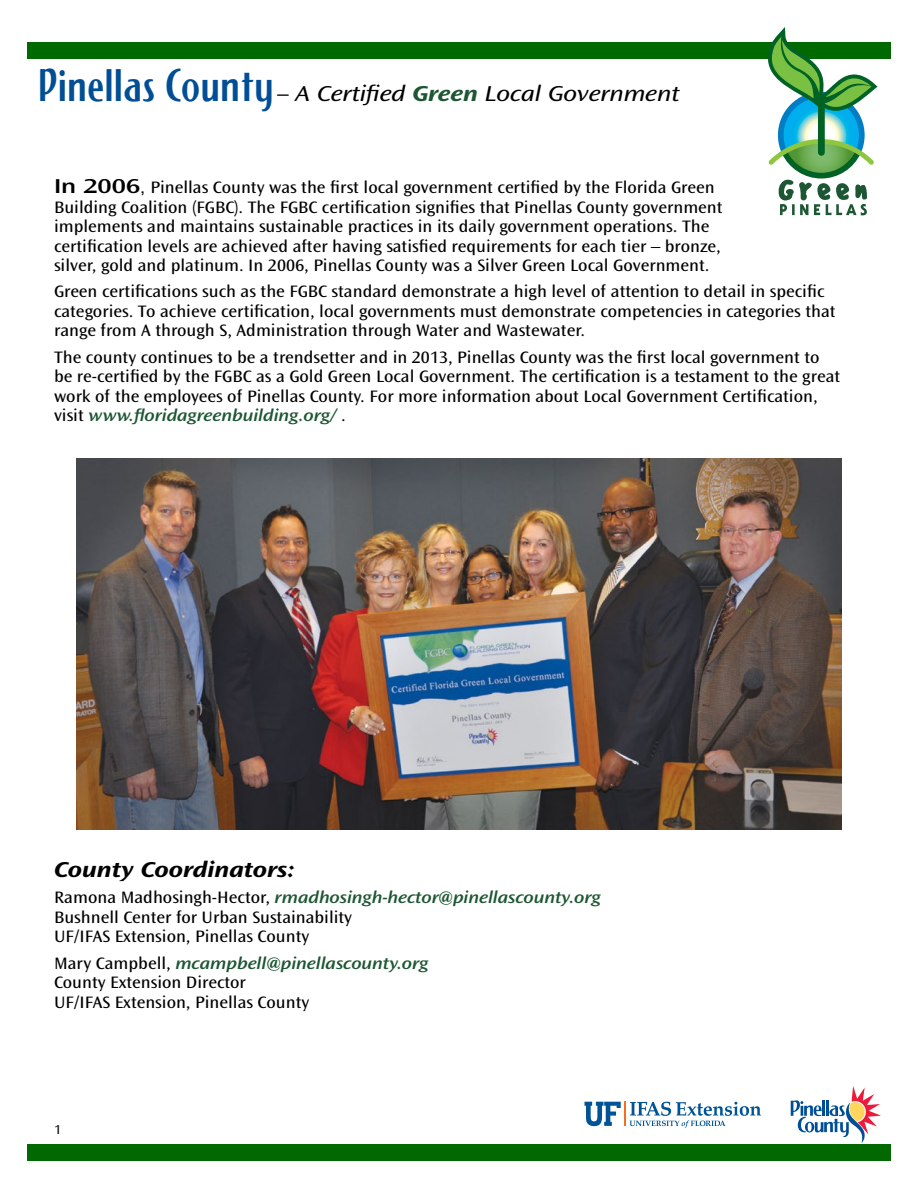
<style>
.page{position:relative;width:918px;height:1188px;background:#fff}
.page>*{position:absolute;margin:0;border:0;box-sizing:border-box;transform-origin:0 0}
.t1{font:italic expanded 22.5px "Ocean Sans Std";color:#000}
.t2{font:italic 700 expanded 22.5px "Ocean Sans Std";color:#000}
.t3{font:17.25px/19.5px "Ocean Sans Std";color:#000;scale:1.07 1}
.t4{font:13.5px "Ocean Sans Std";color:#000}
.s1{font-family:"OPTI Players";font-style:normal;font-stretch:normal;font-size:45px;color:#004e95}
.s2{font-weight:700;color:#1d5632}
.s3{font-weight:600;font-stretch:expanded;font-size:21px}
.s4{font-family:"Arial"}
.s5{font-weight:600;font-style:italic;font-stretch:expanded;color:#1d5632}
</style>
<div class="page">
<div style="left:27px;top:42px;width:864px;height:16px;background:#006900"></div>
<div style="left:27px;top:1145px;width:864px;height:16px;background:#006900"></div>
<img style="left:76px;top:459px;width:766px;height:370px">
<svg style="left:761px;top:27px;width:117px;height:189px"></svg>
<svg style="left:584px;top:1102px;width:177px;height:26px"></svg>
<svg style="left:791px;top:1086px;width:90px;height:57px"></svg>
<h1 class="t1" style="left:38px;top:81px;width:643px"><span class="s1">Pinellas County</span> – A Certified <span class="s2">Green</span> Local Government</h1>
<p class="t3" style="left:54px;top:178px;width:626px"><span class="s3">In 2006</span><span class="s4">,</span> Pinellas County was the first local government certified by the Florida Green Building Coalition (FGBC). The FGBC certification signifies that Pinellas County government implements and maintains sustainable practices in its daily government operations. The certification levels are achieved after having satisfied requirements for each tier – bronze, silver, gold and platinum. In 2006, Pinellas County was a Silver Green Local Government.</p>
<p class="t3" style="left:54px;top:282px;width:732px">Green certifications such as the FGBC standard demonstrate a high level of attention to detail in specific categories. To achieve certification, local governments must demonstrate competencies in categories that range from A through S, Administration through Water and Wastewater.</p>
<p class="t3" style="left:54px;top:347px;width:736px">The county continues to be a trendsetter and in 2013, Pinellas County was the first local government to be re-certified by the FGBC as a Gold Green Local Government. The certification is a testament to the great work of the employees of Pinellas County. For more information about Local Government Certification, visit <span class="s5">www.floridagreenbuilding.org/</span> .</p>
<h1 class="t2" style="left:54px;top:857px;width:242px">County Coordinators:</h1>
<p class="t3" style="left:54px;top:888px;width:512px">Ramona Madhosingh-Hector, <span class="s5">rmadhosingh-hector@pinellascounty.org<br></span>Bushnell Center for Urban Sustainability<br>UF/IFAS Extension, Pinellas County</p>
<p class="t3" style="left:54px;top:954px;width:351px">Mary Campbell, <span class="s5">mcampbell@pinellascounty.org<br></span>County Extension Director<br>UF/IFAS Extension, Pinellas County</p>
<p class="t4" style="left:54px;top:1122px;width:8px">1</p>
</div>
